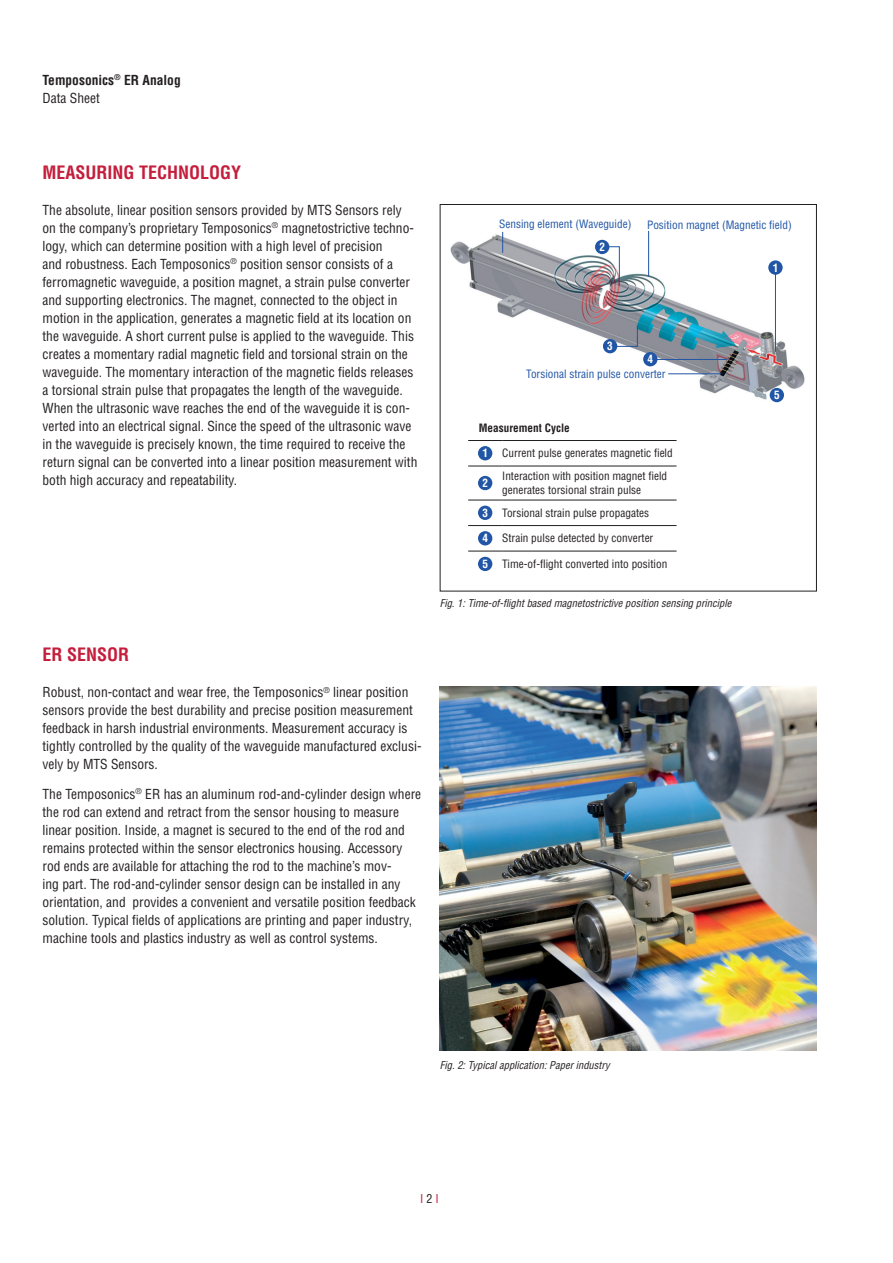
<style>
.page{position:relative;width:893px;height:1263px;background:#fff}
.page>*{position:absolute;margin:0;border:0;box-sizing:border-box;transform-origin:0 0}
.t1{font:700 condensed 18px "Helvetica LT Std";color:#c41e3c}
.t2{font:condensed 13.5px/18px "Helvetica LT Std";color:#231f20}
.t3{font:700 condensed 13.5px/18px "Helvetica LT Std";color:#231f20}
.t4{font:condensed 12px "Helvetica LT Std";color:#c41e3c}
.t5{font:condensed 11.25px/13.5px "Helvetica LT Std";color:#231f20}
.t6{font:condensed 11.25px "Helvetica LT Std";color:#2155a5}
.t7{font:700 condensed 11.25px "Helvetica LT Std";color:#231f20}
.t8{font:700 condensed 11.25px "Helvetica LT Std";color:#fff}
.t9{font:italic condensed 10.5px "Helvetica LT Std";color:#231f20}
.s1{font-weight:400}
.s2{color:#231f20}
</style>
<div class="page">
<img style="left:450px;top:231px;width:355px;height:172px">
<div style="left:643px;top:352px;width:14px;height:14px;background:#2155a5;border-radius:50%"></div>
<div style="left:770px;top:388px;width:14px;height:14px;background:#2155a5;border-radius:50%"></div>
<svg style="left:502px;top:232px;width:1px;height:21px"></svg>
<svg style="left:614px;top:325px;width:24px;height:22px"></svg>
<hr style="left:656px;top:359px;width:71px;height:1px;background:#2155a5">
<hr style="left:648px;top:231px;width:1px;height:45px;background:#2155a5">
<hr style="left:668px;top:374px;width:53px;height:1px;background:#2155a5">
<div style="left:603px;top:339px;width:14px;height:14px;background:#2155a5;border-radius:50%"></div>
<div style="left:768px;top:260px;width:15px;height:15px;background:#2155a5;border-radius:50%"></div>
<hr style="left:775px;top:273px;width:1px;height:79px;background:#2155a5">
<hr style="left:468px;top:466px;width:34px;height:1px;background:#231f20">
<hr style="left:502px;top:466px;width:174px;height:1px;background:#231f20">
<hr style="left:468px;top:500px;width:34px;height:1px;background:#231f20">
<hr style="left:502px;top:500px;width:174px;height:1px;background:#231f20">
<hr style="left:468px;top:525px;width:34px;height:1px;background:#231f20">
<hr style="left:502px;top:525px;width:174px;height:1px;background:#231f20">
<hr style="left:468px;top:440px;width:34px;height:1px;background:#231f20">
<hr style="left:502px;top:440px;width:174px;height:1px;background:#231f20">
<hr style="left:468px;top:551px;width:34px;height:1px;background:#231f20">
<hr style="left:502px;top:551px;width:174px;height:1px;background:#231f20">
<div style="left:478px;top:446px;width:14px;height:14px;background:#2155a5;border-radius:50%"></div>
<div style="left:478px;top:476px;width:14px;height:14px;background:#2155a5;border-radius:50%"></div>
<div style="left:478px;top:506px;width:14px;height:14px;background:#2155a5;border-radius:50%"></div>
<div style="left:478px;top:531px;width:14px;height:14px;background:#2155a5;border-radius:50%"></div>
<div style="left:478px;top:557px;width:14px;height:14px;background:#2155a5;border-radius:50%"></div>
<div style="left:595px;top:240px;width:14px;height:14px;background:#2155a5;border-radius:50%"></div>
<svg style="left:608px;top:246px;width:12px;height:40px"></svg>
<div style="left:440px;top:204px;width:377px;height:387px;border:1px solid #231f20"></div>
<img style="left:440px;top:687px;width:376px;height:364px">
<p class="t3" style="left:43px;top:71px;width:140px">Temposonics<sup>®</sup> ER Analog<br><span class="s1">Data Sheet</span></p>
<h1 class="t1" style="left:43px;top:161px;width:200px">MEASURING TECHNOLOGY</h1>
<p class="t2" style="left:43px;top:201px;width:376px">The absolute, linear position sensors provided by MTS Sensors rely on the company’s proprietary Temposonics<sup>®</sup> magnetostrictive techno&shy;logy, which can determine position with a high level of precision<br>and robustness. Each Temposonics<sup>®</sup> position sensor consists of a ferromagnetic waveguide, a position magnet, a strain pulse converter and supporting electronics. The magnet, connected to the object in motion in the application, generates a magnetic field at its location on the waveguide. A short current pulse is applied to the waveguide. This creates a momentary radial magnetic field and torsional strain on the waveguide. The momentary interaction of the magnetic fields releases a torsional strain pulse that propagates the length of the waveguide.<br>When the ultrasonic wave reaches the end of the waveguide it is con&shy;verted into an electrical signal. Since the speed of the ultrasonic wave in the waveguide is precisely known, the time required to receive the return signal can be converted into a linear position measurement with both high accuracy and repeatability.</p>
<h1 class="t1" style="left:43px;top:644px;width:88px">ER SENSOR</h1>
<p class="t2" style="left:43px;top:683px;width:381px">Robust, non-contact and wear free, the Temposonics<sup>®</sup> linear position sensors provide the best durability and precise position measurement feedback in harsh industrial environments. Measurement accuracy is tightly controlled by the quality of the waveguide manufactured exclusi&shy;vely by MTS Sensors.</p>
<p class="t2" style="left:43px;top:785px;width:380px">The Temposonics<sup>®</sup> ER has an aluminum rod-and-cylinder design where the rod can extend and retract from the sensor housing to measure linear position. Inside, a magnet is secured to the end of the rod and remains protected within the sensor electronics housing. Accessory rod ends are available for attaching the rod to the machine’s mov-<br>ing part. The rod-and-cylinder sensor design can be installed in any orientation, and provides a convenient and versatile position feedback solution. Typical fields of applications are printing and paper industry, machine tools and plastics industry as well as control systems.</p>
<p class="t6" style="left:499px;top:217px;width:134px">Sensing element (Waveguide)</p>
<p class="t6" style="left:647px;top:217px;width:146px">Position magnet (Magnetic field)</p>
<p class="t8" style="left:599px;top:240px;width:7px">2</p>
<p class="t8" style="left:607px;top:339px;width:7px">3</p>
<p class="t8" style="left:647px;top:352px;width:7px">4</p>
<p class="t6" style="left:526px;top:367px;width:141px">Torsional strain pulse converter</p>
<p class="t7" style="left:479px;top:420px;width:92px">Measurement Cycle</p>
<p class="t8" style="left:482px;top:446px;width:7px">1</p>
<p class="t5" style="left:502px;top:446px;width:172px">Current pulse generates magnetic field</p>
<p class="t8" style="left:482px;top:476px;width:7px">2</p>
<p class="t5" style="left:502px;top:469px;width:166px">Interaction with position magnet field generates torsional strain pulse</p>
<p class="t8" style="left:482px;top:506px;width:7px">3</p>
<p class="t5" style="left:502px;top:506px;width:148px">Torsional strain pulse propagates</p>
<p class="t8" style="left:482px;top:531px;width:7px">4</p>
<p class="t5" style="left:502px;top:531px;width:153px">Strain pulse detected by converter</p>
<p class="t8" style="left:482px;top:557px;width:7px">5</p>
<p class="t5" style="left:502px;top:557px;width:167px">Time-of-flight converted into position</p>
<p class="t9" style="left:440px;top:597px;width:293px">Fig. 1: Time-of-flight based magnetostrictive position sensing principle</p>
<p class="t8" style="left:773px;top:260px;width:7px">1</p>
<p class="t8" style="left:774px;top:388px;width:7px">5</p>
<p class="t9" style="left:440px;top:1058px;width:171px">Fig. 2: Typical application: Paper industry</p>
<p class="t4" style="left:420px;top:1190px;width:20px">I <span class="s2">2</span> I</p>
</div>
